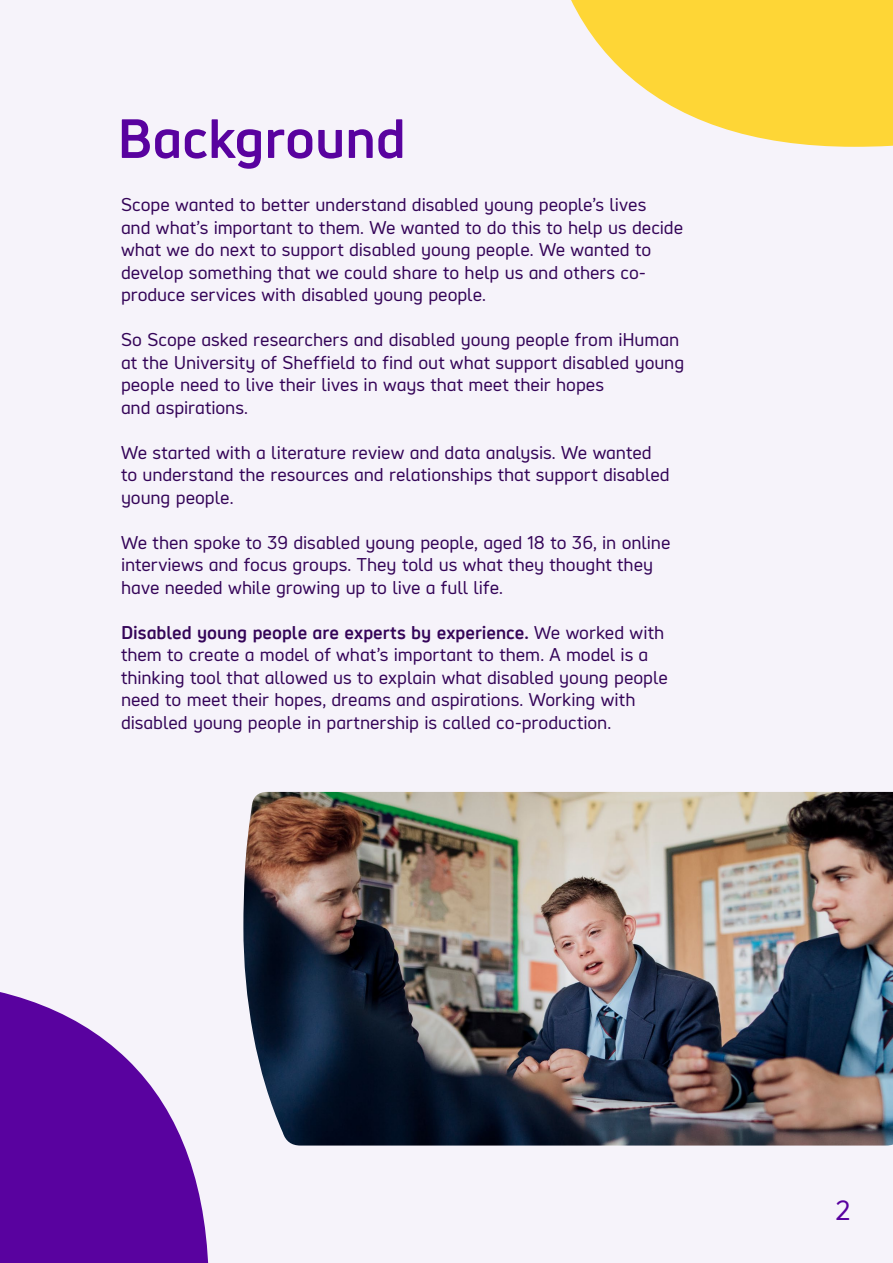
<style>
.page{position:relative;width:893px;height:1263px;background:#f6f3fa}
.page>*{position:absolute;margin:0;border:0;box-sizing:border-box;transform-origin:0 0}
.t1{font:700 54px "Hargreaves";color:#59029f}
.t2{font:27px "Hargreaves";color:#59029f}
.t3{font:18px/22.5px "Hargreaves";color:#340458}
.s1{font-weight:700}
</style>
<div class="page">
<svg style="left:0;top:992px;width:209px;height:271px;fill:#59029f"></svg>
<svg style="left:571px;top:0;width:322px;height:147px;fill:#fed636"></svg>
<img style="left:243px;top:792px;width:650px;height:353px">
<h1 class="t1" style="left:117px;top:104px;width:290px">Background</h1>
<p class="t3" style="left:121px;top:193px;width:564px">Scope wanted to better understand disabled young people’s lives<br>and what’s important to them. We wanted to do this to help us decide what we do next to support disabled young people. We wanted to develop something that we could share to help us and others co&shy;produce services with disabled young people.</p>
<p class="t3" style="left:121px;top:328px;width:565px">So Scope asked researchers and disabled young people from iHuman at the University of Sheffield to find out what support disabled young people need to live their lives in ways that meet their hopes<br>and aspirations.</p>
<p class="t3" style="left:121px;top:441px;width:550px">We started with a literature review and data analysis. We wanted to understand the resources and relationships that support disabled young people.</p>
<p class="t3" style="left:121px;top:531px;width:551px">We then spoke to 39 disabled young people, aged 18 to 36, in online interviews and focus groups. They told us what they thought they have needed while growing up to live a full life.</p>
<p class="t3" style="left:121px;top:621px;width:548px"><span class="s1">Disabled young people are experts by experience.</span> We worked with them to create a model of what’s important to them. A model is a thinking tool that allowed us to explain what disabled young people need to meet their hopes, dreams and aspirations. Working with disabled young people in partnership is called co-production.</p>
<p class="t2" style="left:835px;top:1194px;width:16px">2</p>
</div>
